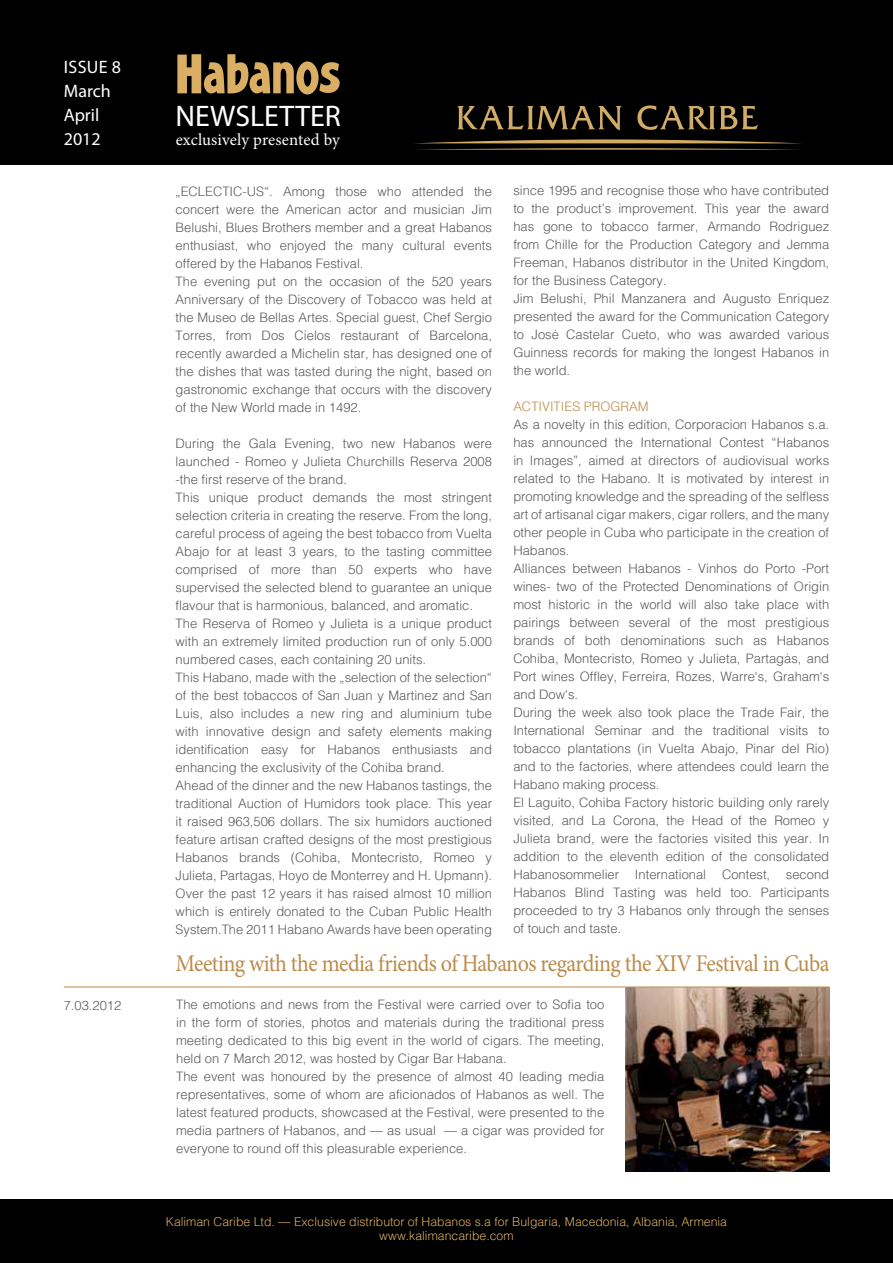
<style>
.page{position:relative;width:893px;height:1263px;background:#fff}
.page>*{position:absolute;margin:0;border:0;box-sizing:border-box;transform-origin:0 0}
.t1{font:29.85px "Myriad Pro";color:#fff}
.t2{font:24px "Minion Pro";letter-spacing:-.025em;color:#bb8b4a;scale:.92 1}
.t3{font:18px/24px "Myriad Pro";color:#fff}
.t4{font:16.8px "Minion Pro";letter-spacing:.005em;color:#fff}
.t5{font:300 14.25px/18px "Helv Cyr";color:#58595b}
.t6{font:300 14.25px "Helv Cyr";color:#bb8b4a}
.t7{font:300 13.5px/13.5px "Helv Cyr";color:#dbaf63;text-align:center}
</style>
<div class="page">
<div style="left:0;top:0;width:893px;height:165px;background:#000"></div>
<svg style="left:177px;top:54px;width:163px;height:41px"></svg>
<svg style="left:414px;top:105px;width:387px;height:45px"></svg>
<div style="left:0;top:1199px;width:893px;height:63px;background:#000"></div>
<img style="left:626px;top:988px;width:203px;height:183px">
<hr style="left:64px;top:987px;width:765px;height:1px;background:#bb8b4a">
<p class="t3" style="left:64px;top:55px;width:59px">Issue 8<br>March<br>April<br>2012</p>
<p class="t5" style="left:64px;top:996px;width:59px">7.03.2012</p>
<h1 class="t1" style="left:176px;top:97px;width:167px">NEWSLETTER</h1>
<p class="t4" style="left:176px;top:128px;width:166px">exclusively presented by</p>
<p class="t5" style="left:176px;top:182px;width:318px">„ECLECTI C-US“. Among those who attended the concert were the American actor and musician Jim Belushi, Blues Brothers member and a great Habanos enthusiast, who enjoyed the many cultural events offered by the Habanos Festival.<br>The evening put on the occasion of the 520 years Anniversary of the Discovery of Tobacco was held at the Museo de Bellas Artes. Special guest, Chef Sergio Torres, from Dos Cielos restaurant of Barcelona, recently awarded a Michelin star, has designed one of the dishes that was tasted during the night, based on gastronomic exchange that occurs with the discovery of the New World made in 1492.</p>
<p class="t5" style="left:176px;top:434px;width:318px">During the Gala Evening, two new Habanos were launched - Romeo y Julieta Churchills Reserva 2008 -the first reserve of the brand.<br>This unique product demands the most stringent selection criteria in creating the reserve. From the long, careful process of ageing the best tobacco from Vuelta Abajo for at least 3 years, to the tasting committee comprised of more than 50 experts who have supervised the selected blend to guarantee an unique flavour that is harmonious, balanced, and aromatic.<br>The Reserva of Romeo y Julieta is a unique product with an extremely limited production run of only 5.000 numbered cases, each containing 20 units.<br>This Habano, made with the „selection of the selection“ of the best tobaccos of San Juan y Martinez and San Luis, also includes a new ring and aluminium tube with innovative design and safety elements making identification easy for Habanos enthusiasts and enhancing the exclusivity of the Cohiba brand.<br>Ahead of the dinner and the new Habanos tastings, the traditional Auction of Humidors took place. This year it raised 963,506 dollars. The six humidors auctioned feature artisan crafted designs of the most prestigious Habanos brands (Cohiba, Montecristo, Romeo y Julieta, Partagas, Hoyo de Monterrey and H. Upmann).<br>Over the past 12 years it has raised almost 10 million which is entirely donated to the Cuban Public Health System.The 2011 Habano Awards have been operating</p>
<p class="t5" style="left:513px;top:182px;width:317px">since 1995 and recognise those who have contributed to the product’s improvement. This year the award has gone to tobacco farmer, Armando Rodriguez from Chille for the Production Category and Jemma Freeman, Habanos distributor in the United Kingdom, for the Business Category.<br>Jim Belushi, Phil Manzanera and Augusto Enriquez presented the award for the Communication Category to Jose Castelar Cueto, who was awarded various Guinness records for making the longest Habanos in the world.</p>
<p class="t6" style="left:513px;top:399px;width:137px">ACTIVITIES PROG RAM</p>
<p class="t5" style="left:513px;top:416px;width:317px">As a novelty in this edition, Corporacion Habanos s.a. has announced the I nternational Contest “Habanos in I mages”, aimed at directors of audiovisual works related to the Habano. It is motivated by interest in promoting knowledge and the spreading of the selfless art of artisanal cigar makers, cigar rollers, and the many other people in Cuba who participate in the creation of Habanos.<br>Alliances between Habanos - Vinhos do Porto -Port wines- two of the Protected Denominations of Origin most historic in the world will also take place with pairings between several of the most prestigious brands of both denominations such as Habanos Cohiba, Montecristo, Romeo y Julieta, Partagas, and Port wines Offley, Ferreira, Rozes, Warre‘s, Graham‘s and Dow‘s.<br>During the week also took place the Trade Fair, the I nternational Seminar and the traditional visits to tobacco plantations (in Vuelta Abajo, Pinar del Rio) and to the factories, where attendees could learn the Habano making process.<br>El Laguito, Cohiba Factory historic building only rarely visited, and La Corona, the Head of the Romeo y Julieta brand, were the factories visited this year. I n addition to the eleventh edition of the consolidated Habanosommelier I nternational Contest, second Habanos Blind Tasting was held too. Participants proceeded to try 3 Habanos only through the senses of touch and taste.</p>
<h2 class="t2" style="left:176px;top:948px;width:712px">Meeting with the media friends of Habanos regarding the XIV Festival in Cuba</h2>
<p class="t5" style="left:176px;top:996px;width:430px">The emotions and news from the Festival were carried over to Sofia too in the form of stories, photos and materials during the traditional press meeting dedicated to this big event in the world of cigars. The meeting, held on 7 March 2012, was hosted by Cigar Bar Habana.<br>The event was honoured by the presence of almost 40 leading media representatives, some of whom are aficionados of Habanos as well. The latest featured products, showcased at the Festival, were presented to the media partners of Habanos, and – as usual – a cigar was provided for everyone to round off this pleasurable experience.</p>
<p class="t7" style="left:166px;top:1215px;width:563px">Kaliman Caribe Ltd. – Exclusive distributor of Habanos s.a for Bulgaria, Macedonia, Albania, Armenia www.kalimancaribe.com</p>
</div>
